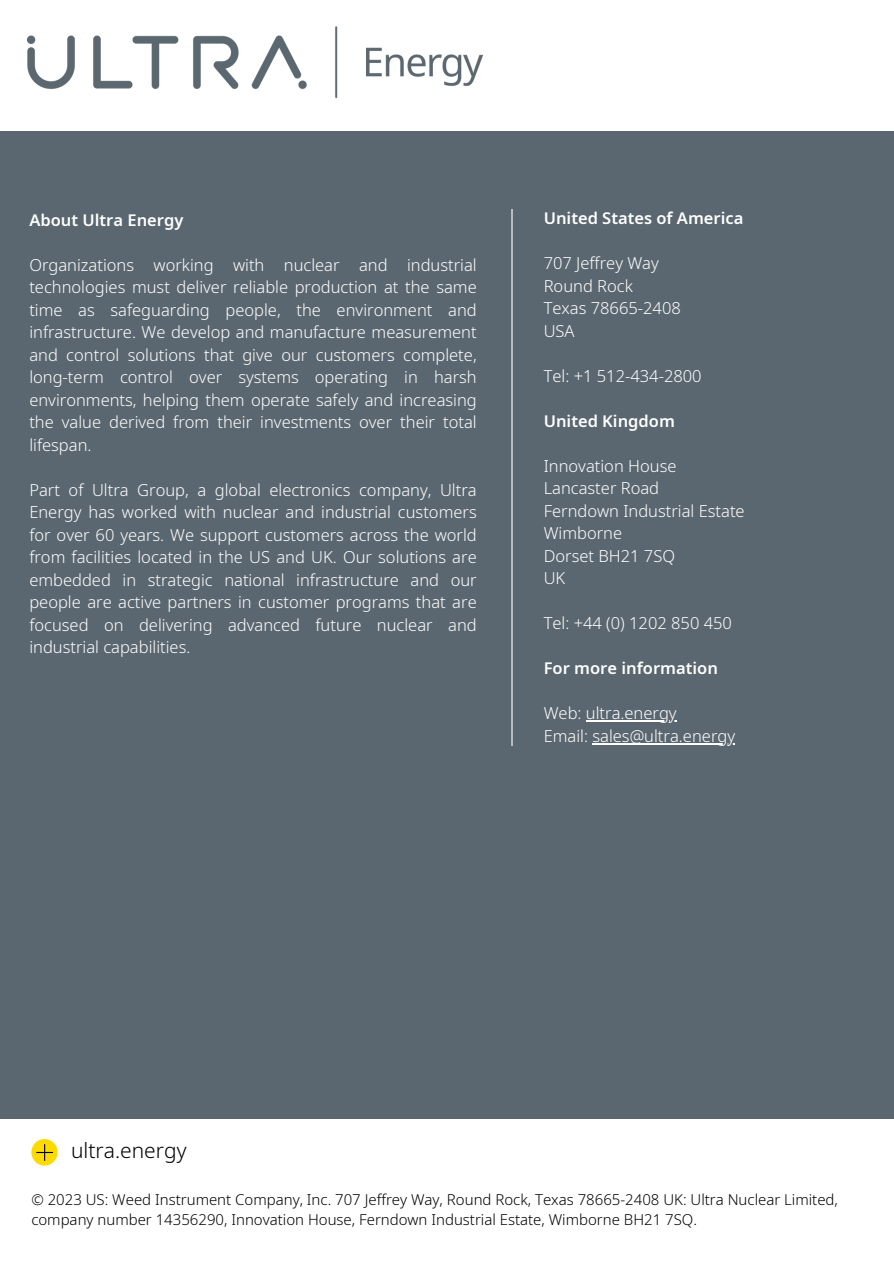
<style>
.page{position:relative;width:894px;height:1264px;background:#fff}
.page>*{position:absolute;margin:0;border:0;box-sizing:border-box;transform-origin:0 0}
.t1{font:300 21px "Noto Sans";color:#000}
.t2{font:300 16.5px/22.5px "Noto Sans";color:#fff;text-align:justify}
.t3{font:600 16.5px "Noto Sans";color:#fff}
.t4{font:300 15px/20.2px "Noto Sans";color:#000}
</style>
<div class="page">
<div style="left:0;top:75px;width:893px;height:1085px;background:#5b6770"></div>
<hr style="left:585px;top:720px;width:91px;height:1px;background:#fff">
<hr style="left:592px;top:743px;width:143px;height:1px;background:#fff">
<hr style="left:511px;top:209px;width:1px;height:537px;background:#fff">
<div style="left:0;top:1118px;width:893px;height:144px;background:#fff"></div>
<div style="left:0;top:0;width:893px;height:130px;background:#fff"></div>
<svg style="left:31px;top:1138px;width:27px;height:27px"></svg>
<svg style="left:36px;top:1143px;width:17px;height:17px"></svg>
<img style="left:26px;top:26px;width:457px;height:73px">
<p class="t3" style="left:29px;top:208px;width:155px">About Ultra Energy</p>
<h1 class="t2" style="left:29px;top:253px;width:449px">Organizations working with nuclear and industrial technologies must deliver reliable production at the same time as safeguarding people, the environment and infrastructure. We develop and manufacture measurement and control solutions that give our customers complete, long-term control over systems operating in harsh environments, helping them operate safely and increasing the value derived from their investments over their total lifespan.</h1>
<p class="t2" style="left:29px;top:478px;width:449px">Part of Ultra Group, a global electronics company, Ultra Energy has worked with nuclear and industrial customers for over 60 years. We support customers across the world from facilities located in the US and UK. Our solutions are embedded in strategic national infrastructure and our people are active partners in customer programs that are focused on delivering advanced future nuclear and industrial capabilities.</p>
<p class="t3" style="left:543px;top:206px;width:201px">United States of America</p>
<h2 class="t2" style="left:543px;top:251px;width:117px">707 Jeffrey Way</h2>
<p class="t2" style="left:543px;top:274px;width:91px">Round Rock</p>
<p class="t2" style="left:543px;top:296px;width:139px">Texas 78665-2408</p>
<h2 class="t2" style="left:543px;top:319px;width:32px">USA</h2>
<p class="t2" style="left:543px;top:364px;width:159px">Tel: +1 512-434-2800</p>
<p class="t3" style="left:543px;top:409px;width:133px">United Kingdom</p>
<p class="t2" style="left:543px;top:454px;width:134px">Innovation House</p>
<p class="t2" style="left:543px;top:476px;width:117px">Lancaster Road</p>
<p class="t2" style="left:543px;top:499px;width:202px">Ferndown Industrial Estate</p>
<h2 class="t2" style="left:543px;top:521px;width:80px">Wimborne</h2>
<p class="t2" style="left:543px;top:544px;width:133px">Dorset BH21 7SQ</p>
<p class="t2" style="left:543px;top:566px;width:23px">UK</p>
<p class="t2" style="left:543px;top:611px;width:190px">Tel: +44 (0) 1202 850 450</p>
<p class="t3" style="left:543px;top:656px;width:176px">For more information</p>
<p class="t2" style="left:543px;top:701px;width:134px">Web: ultra.energy</p>
<p class="t2" style="left:543px;top:724px;width:193px">Email: sales@ultra.energy</p>
<h2 class="t1" style="left:71px;top:1135px;width:117px">ultra.energy</h2>
<p class="t4" style="left:31px;top:1188px;width:807px">© 2023 US: Weed Instrument Company, Inc. 707 Jeffrey Way, Round Rock, Texas 78665-2408 UK: Ultra Nuclear Limited, company number 14356290, Innovation House, Ferndown Industrial Estate, Wimborne BH21 7SQ.</p>
</div>
